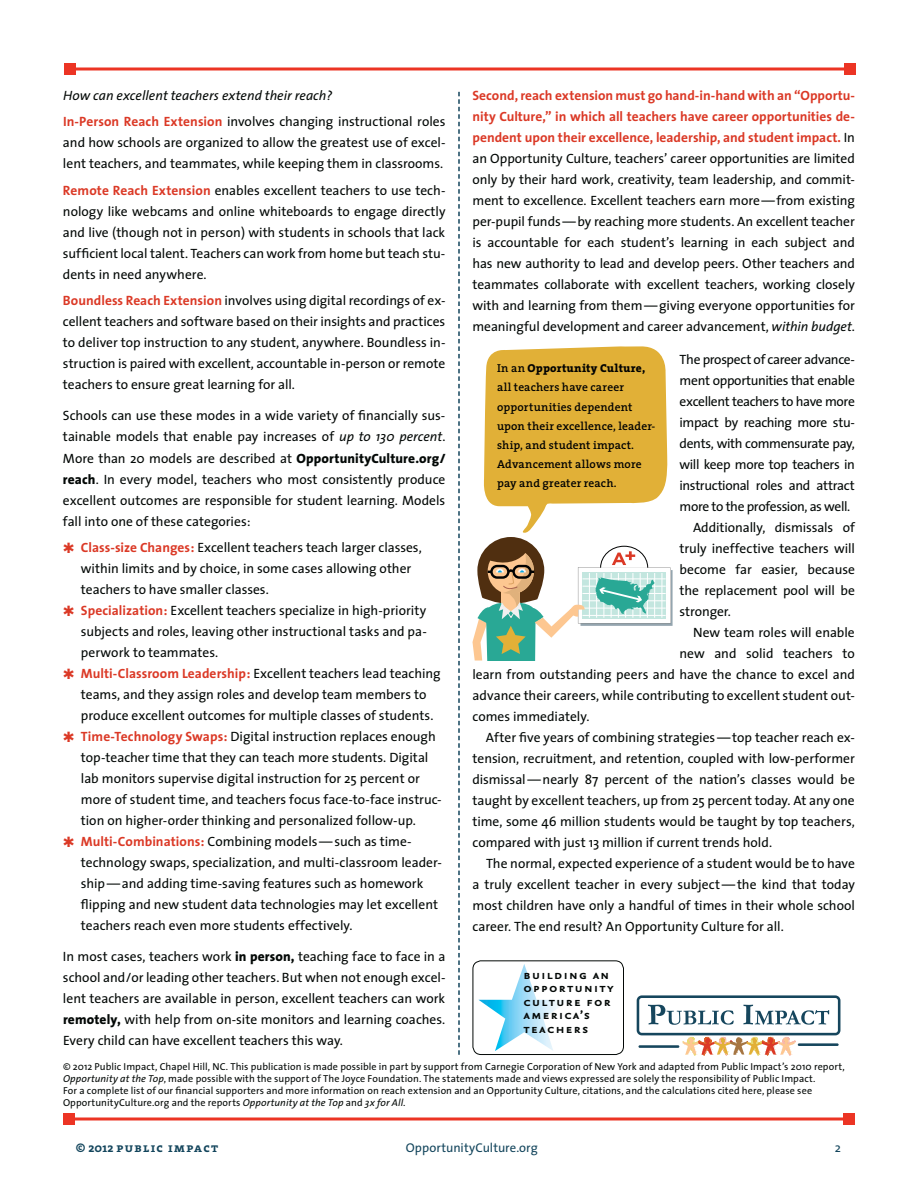
<style>
.page{position:relative;width:918px;height:1188px;background:#fff}
.page>*{position:absolute;margin:0;border:0;box-sizing:border-box;transform-origin:0 0}
.t1{font:15.15px/13.5px "Seria Sans Bold Caps";letter-spacing:.09em;color:#030806}
.t2{font:13.5px/21px "The Sans";color:#030806;text-align:justify}
.t3{font:13.5px "The Sans";letter-spacing:-.025em;color:#030806}
.t4{font:italic 13.5px/26.2px "The Sans";color:#030806}
.t5{font:12.75px "The Sans";letter-spacing:.005em;color:#13455c}
.t6{font:12.75px "The Serif Bold Caps";letter-spacing:.105em;color:#13455c}
.t7{font:600 11.55px/19.2px "The Serif";letter-spacing:.01em;color:#010202}
.t8{font:10.2px/12px "The Sans";letter-spacing:.01em;color:#030806}
.s1{font-weight:700;font-style:normal;color:#db3926}
.s2{font-style:normal}
.s3{font-weight:700;color:#db3926}
.s4{font-style:italic}
.s5{font-weight:800}
.s6{color:#db3926}
.s7{font-family:"The Serif";font-weight:700}
</style>
<div class="page">
<hr style="left:69px;top:1118px;width:780px;height:3px;background:#ec3424">
<div style="left:63px;top:1113px;width:12px;height:12px;background:#ec3424"></div>
<div style="left:843px;top:1113px;width:12px;height:12px;background:#ec3424"></div>
<svg style="left:458px;top:92px;width:2px;height:963px"></svg>
<svg style="left:637px;top:995px;width:203px;height:61px"></svg>
<hr style="left:70px;top:68px;width:780px;height:2px;background:#ec3424">
<div style="left:64px;top:63px;width:12px;height:12px;background:#ec3424"></div>
<div style="left:844px;top:63px;width:12px;height:12px;background:#ec3424"></div>
<svg style="left:473px;top:346px;width:200px;height:315px"></svg>
<div style="left:497px;top:364px;width:28px;height:8px;background:#e1b037"></div>
<div style="left:528px;top:364px;width:117px;height:11px;background:#e1b037"></div>
<div style="left:498px;top:383px;width:126px;height:8px;background:#e1b037"></div>
<div style="left:498px;top:402px;width:134px;height:11px;background:#e1b037"></div>
<div style="left:497px;top:421px;width:144px;height:12px;background:#e1b037"></div>
<div style="left:642px;top:424px;width:13px;height:6px;background:#e1b037"></div>
<div style="left:498px;top:441px;width:136px;height:11px;background:#e1b037"></div>
<div style="left:497px;top:460px;width:145px;height:8px;background:#e1b037"></div>
<div style="left:497px;top:479px;width:119px;height:11px;background:#e1b037"></div>
<div style="left:473px;top:960px;width:151px;height:95px;border:1px solid #030806;border-radius:8px"></div>
<svg style="left:478px;top:964px;width:83px;height:87px"></svg>
<p class="t4" style="left:63px;top:84px;width:384px">How can excellent teachers extend their reach?<br><span class="s1">In-Person Reach Extension</span> <span class="s2">involves changing instructional roles</span></p>
<p class="t2" style="left:63px;top:134px;width:384px">and how schools are organized to allow the greatest use of excel&shy;lent teachers, and teammates, while keeping them in classrooms.</p>
<p class="t2" style="left:63px;top:181px;width:384px"><span class="s3">Remote Reach Extension</span> enables excellent teachers to use tech&shy;nology like webcams and online whiteboards to engage directly and live (though not in person) with students in schools that lack sufficient local talent. Teachers can work from home but teach stu&shy;dents in need anywhere.</p>
<p class="t2" style="left:63px;top:291px;width:384px"><span class="s3">Boundless Reach Extension</span> involves using digital recordings of ex&shy;cellent teachers and software based on their insights and practices to deliver top instruction to any student, anywhere. Boundless in&shy;struction is paired with excellent, accountable in-person or remote teachers to ensure great learning for all.</p>
<p class="t2" style="left:63px;top:407px;width:384px">Schools can use these modes in a wide variety of financially sus&shy;tainable models that enable pay increases of <span class="s4">up to 130 percent</span>.<br>More than 20 models are described at <span class="s5">OpportunityCulture.org/ reach</span>. In every model, teachers who most consistently produce excellent outcomes are responsible for student learning. Models fall into one of these categories:</p>
<p class="t2" style="left:81px;top:538px;width:342px;text-align:left;text-indent:-18px"><span class="s6">✔</span> <span class="s3">Class-size Changes:</span> Excellent teachers teach larger classes, within limits and by choice, in some cases allowing other teachers to have smaller classes.</p>
<p class="t2" style="left:81px;top:601px;width:347px;text-indent:-18px"><span class="s6">✔</span> <span class="s3">Specialization:</span> Excellent teachers specialize in high-priority subjects and roles, leaving other instructional tasks and pa&shy;perwork to teammates.</p>
<p class="t2" style="left:81px;top:664px;width:361px;text-align:left;text-indent:-18px"><span class="s6">✔</span> <span class="s3">Multi-Classroom Leadership:</span> Excellent teachers lead teaching teams, and they assign roles and develop team members to produce excellent outcomes for multiple classes of students.</p>
<p class="t2" style="left:81px;top:727px;width:362px;text-align:left;text-indent:-18px"><span class="s6">✔</span> <span class="s3">Time-Technology Swaps:</span> Digital instruction replaces enough top-teacher time that they can teach more students. Digital lab monitors supervise digital instruction for 25 percent or more of student time, and teachers focus face-to-face instruc&shy;tion on higher-order thinking and personalized follow-up.</p>
<p class="t2" style="left:81px;top:832px;width:363px;text-align:left;text-indent:-18px"><span class="s6">✔</span> <span class="s3">Multi-Combinations:</span> Combining models — such as time&shy;technology swaps, specialization, and multi-classroom leader&shy;ship — and adding time-saving features such as homework flipping and new student data technologies may let excellent teachers reach even more students effectively.</p>
<p class="t2" style="left:63px;top:947px;width:384px">In most cases, teachers work <span class="s5">in person,</span> teaching face to face in a school and/or leading other teachers. But when not enough excel&shy;lent teachers are available in person, excellent teachers can work <span class="s5">remotely,</span> with help from on-site monitors and learning coaches.<br>Every child can have excellent teachers this way.</p>
<p class="t2" style="left:473px;top:86px;width:384px"><span class="s3">Second, reach extension must go hand-in-hand with an “Opportu&shy;nity Culture,” in which all teachers have career opportunities de&shy;pendent upon their excellence, leadership, and student impact.</span> In an Opportunity Culture, teachers’ career opportunities are limited only by their hard work, creativity, team leadership, and commit&shy;ment to excellence. Excellent teachers earn more — from existing per-pupil funds — by reaching more students. An excellent teacher is accountable for each student’s learning in each subject and has new authority to lead and develop peers. Other teachers and teammates collaborate with excellent teachers, working closely with and learning from them — giving everyone opportunities for meaningful development and career advancement, <span class="s4">within budget</span>.</p>
<p class="t3" style="left:680px;top:354px;width:177px">The prospect of career advance-</p>
<p class="t3" style="left:680px;top:375px;width:177px">ment opportunities that enable</p>
<p class="t3" style="left:680px;top:396px;width:177px">excellent teachers to have more</p>
<p class="t3" style="left:680px;top:417px;width:177px">impact by reaching more stu-</p>
<p class="t3" style="left:680px;top:438px;width:177px">dents, with commensurate pay,</p>
<p class="t3" style="left:680px;top:459px;width:177px">will keep more top teachers in</p>
<p class="t3" style="left:680px;top:480px;width:177px">instructional roles and attract</p>
<p class="t3" style="left:680px;top:501px;width:172px">more to the profession, as well.</p>
<p class="t2" style="left:693px;top:518px;width:163px">Additionally, dismissals of</p>
<p class="t2" style="left:680px;top:539px;width:177px">truly ineffective teachers will</p>
<p class="t2" style="left:680px;top:560px;width:177px">become far easier, because</p>
<p class="t2" style="left:680px;top:581px;width:177px">the replacement pool will be</p>
<p class="t2" style="left:680px;top:602px;width:53px">stronger.</p>
<p class="t2" style="left:693px;top:623px;width:163px">New team roles will enable</p>
<p class="t2" style="left:680px;top:644px;width:177px">new and solid teachers to</p>
<p class="t2" style="left:472px;top:665px;width:384px">learn from outstanding peers and have the chance to excel and</p>
<p class="t2" style="left:472px;top:686px;width:384px">advance their careers, while contributing to excellent student out-</p>
<p class="t2" style="left:472px;top:707px;width:119px">comes immediately.</p>
<p class="t2" style="left:486px;top:728px;width:371px">After five years of combining strategies — top teacher reach ex-</p>
<p class="t2" style="left:472px;top:749px;width:384px">tension, recruitment, and retention, coupled with low-performer</p>
<p class="t2" style="left:472px;top:770px;width:384px">dismissal — nearly 87 percent of the nation’s classes would be</p>
<p class="t2" style="left:472px;top:791px;width:384px">taught by excellent teachers, up from 25 percent today. At any one</p>
<p class="t2" style="left:472px;top:812px;width:384px">time, some 46 million students would be taught by top teachers,</p>
<p class="t2" style="left:473px;top:833px;width:301px">compared with just 13 million if current trends hold.</p>
<p class="t2" style="left:486px;top:854px;width:371px">The normal, expected experience of a student would be to have</p>
<p class="t2" style="left:473px;top:875px;width:384px">a truly excellent teacher in every subject — the kind that today</p>
<p class="t2" style="left:473px;top:896px;width:384px">most children have only a handful of times in their whole school</p>
<p class="t2" style="left:473px;top:917px;width:313px">career. The end result? An Opportunity Culture for all.</p>
<p class="t7" style="left:497px;top:359px;width:160px">In an <span class="s5">Opportunity Culture, </span>all teachers have career opportunities dependent upon their excellence, leader&shy;ship, and student impact.<br>Advancement allows more pay and greater reach.</p>
<p class="t1" style="left:524px;top:967px;width:92px">building an opportunity culture for america’s teachers</p>
<p class="t8" style="left:63px;top:1061px;width:783px">© 2012 Public Impact, Chapel Hill, NC. This publication is made possible in part by support from Carnegie Corporation of New York and adapted from Public Impact’s 2010 report, <span class="s4">Opportunity at the Top</span>, made possible with the support of The Joyce Foundation. The statements made and views expressed are solely the responsibility of Public Impact.<br>For a complete list of our financial supporters and more information on reach extension and an Opportunity Culture, citations, and the calculations cited here, please see OpportunityCulture.org and the reports <span class="s4">Opportunity at the Top</span> and <span class="s4">3x for All.</span></p>
<p class="t6" style="left:76px;top:1140px;width:144px">© <span class="s7">2012</span> public impact</p>
<p class="t5" style="left:406px;top:1143px;width:134px">OpportunityCulture.org</p>
<p class="t5" style="left:835px;top:1143px;width:8px">2</p>
</div>
